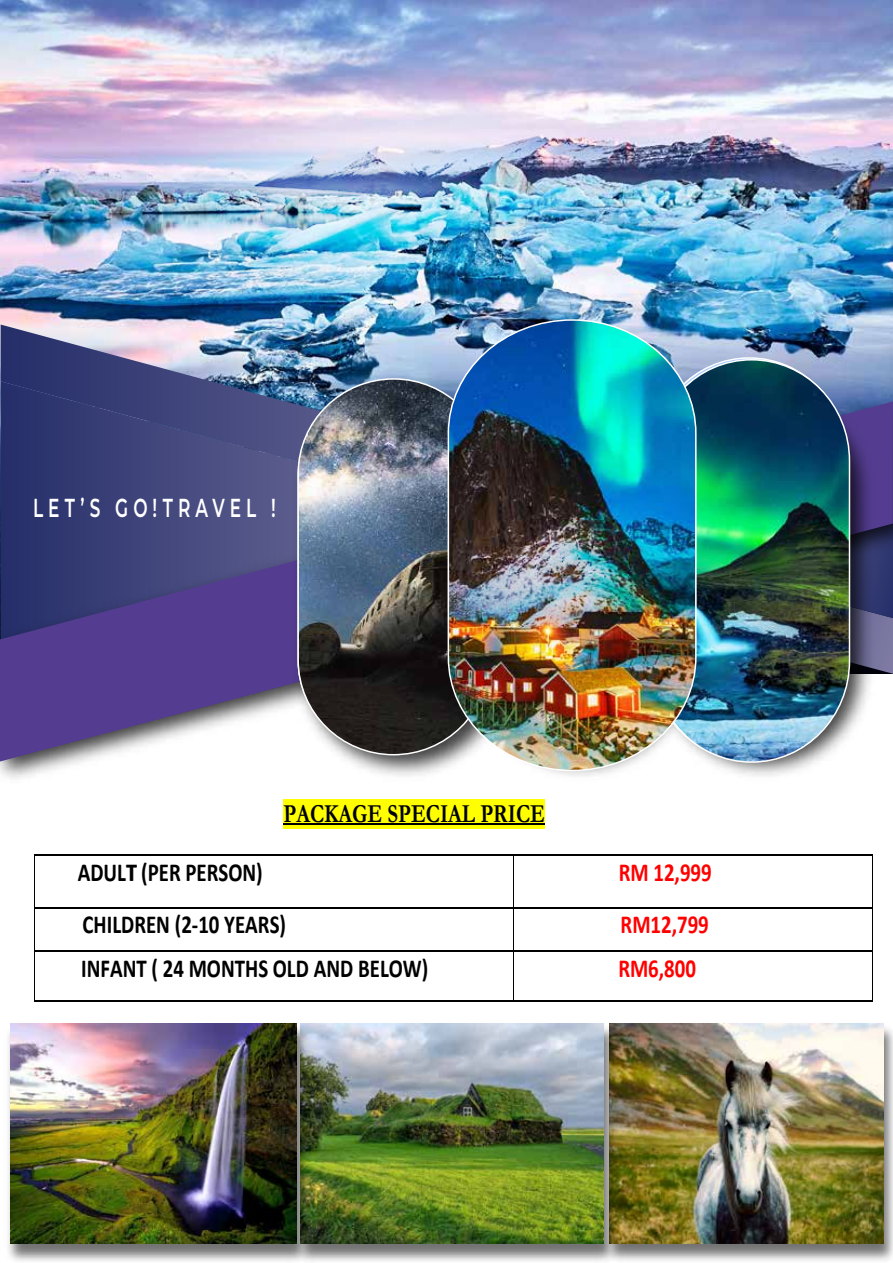
<style>
.page{position:relative;width:893px;height:1263px;background:#fff}
.page>*{position:absolute;margin:0;border:0;box-sizing:border-box;transform-origin:0 0}
.t1{font:700 26.1px "Calibri";color:#000;scale:.8 1}
.t2{font:700 26.1px "Calibri";color:#f00;scale:.8 1}
.t3{font:700 26.1px "Garamond";color:#000;scale:.8 1}
.t4{font:600 25.95px "Montserrat";letter-spacing:.3em;color:#fff;scale:.65 1}
</style>
<div class="page">
<img style="left:0;top:0;width:893px;height:386px">
<hr style="left:34px;top:856px;width:1px;height:51px;background:#000">
<hr style="left:872px;top:856px;width:1px;height:51px;background:#000">
<hr style="left:34px;top:908px;width:1px;height:42px;background:#000">
<hr style="left:872px;top:908px;width:1px;height:42px;background:#000">
<hr style="left:34px;top:951px;width:1px;height:49px;background:#000">
<hr style="left:35px;top:1000px;width:478px;height:1px;background:#000">
<hr style="left:514px;top:1000px;width:358px;height:1px;background:#000">
<hr style="left:872px;top:951px;width:1px;height:49px;background:#000">
<hr style="left:35px;top:855px;width:478px;height:1px;background:#000">
<hr style="left:513px;top:856px;width:1px;height:51px;background:#000">
<hr style="left:35px;top:907px;width:478px;height:1px;background:#000">
<hr style="left:514px;top:907px;width:358px;height:1px;background:#000">
<hr style="left:513px;top:908px;width:1px;height:42px;background:#000">
<hr style="left:35px;top:950px;width:478px;height:1px;background:#000">
<hr style="left:514px;top:950px;width:358px;height:1px;background:#000">
<hr style="left:513px;top:951px;width:1px;height:49px;background:#000">
<svg style="left:0;top:401px;width:132px;height:360px;background:#403e7c"></svg>
<img style="left:132px;top:182px;width:761px;height:674px">
<img style="left:697px;top:358px;width:154px;height:405px">
<img style="left:298px;top:379px;width:149px;height:376px">
<img style="left:447px;top:318px;width:250px;height:454px">
<img style="left:20px;top:32px;width:634px;height:347px">
<img style="left:18px;top:16px;width:634px;height:347px">
<img style="left:620px;top:1023px;width:273px;height:238px">
<img style="left:620px;top:1023px;width:263px;height:220px">
<img style="left:314px;top:1023px;width:306px;height:239px">
<img style="left:314px;top:1023px;width:289px;height:220px">
<img style="left:8px;top:1023px;width:306px;height:239px">
<img style="left:10px;top:1023px;width:287px;height:220px">
<img style="left:318px;top:406px;width:510px;height:325px">
<img style="left:316px;top:391px;width:510px;height:325px">
<p class="t4" style="left:33px;top:490px;width:375px">LET’S GO!TRAVEL !</p>
<p class="t3" style="left:284px;top:796px;width:328px">PACKAGE SPECIAL PRICE</p>
<p class="t1" style="left:78px;top:853px;width:233px">ADULT (PER PERSON)</p>
<p class="t2" style="left:619px;top:854px;width:118px">RM 12,999</p>
<p class="t1" style="left:83px;top:906px;width:256px">CHILDREN (2-10 YEARS)</p>
<p class="t2" style="left:621px;top:906px;width:112px">RM12,799</p>
<p class="t1" style="left:81px;top:949px;width:436px">INFANT ( 24 MONTHS OLD AND BELOW)</p>
<p class="t2" style="left:618px;top:949px;width:99px">RM6,800</p>
</div>
